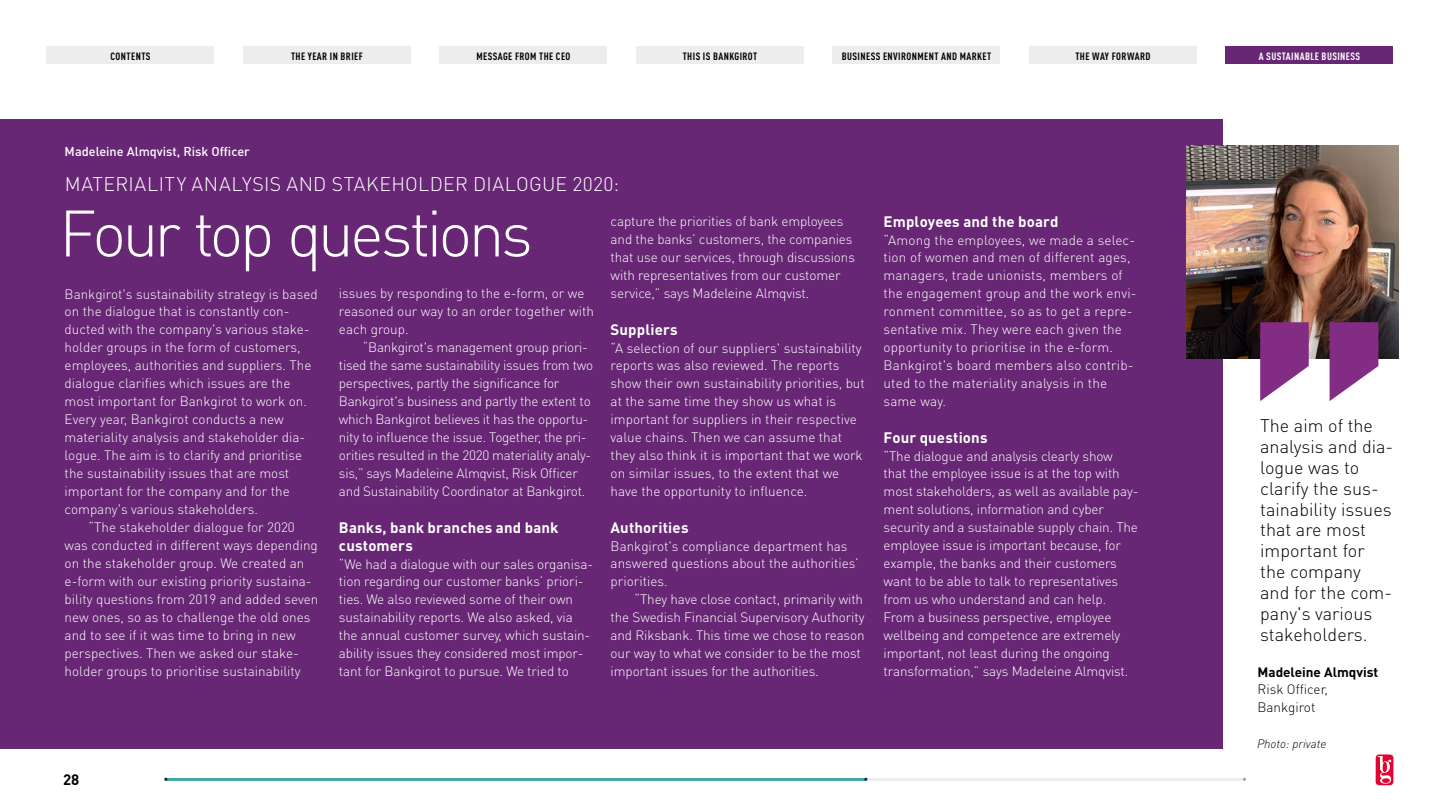
<style>
.page{position:relative;width:1440px;height:810px;background:#fff}
.page>*{position:absolute;margin:0;border:0;box-sizing:border-box;transform-origin:0 0}
.t1{font:300 64.5px "DIN Pro";letter-spacing:-.06em;color:#fff}
.t2{font:300 19.5px "DIN Pro";letter-spacing:.02em;color:#fff}
.t3{font:300 18px/20.9px "DIN Pro";color:#000}
.t4{font:700 15px/18px "DIN Pro";letter-spacing:.01em;color:#fff}
.t5{font:700 15px "DIN Pro";color:#000}
.t6{font:300 13.5px/18px "DIN Pro";letter-spacing:-.01em;color:#fff}
.t7{font:300 13.5px/18px "DIN Pro";letter-spacing:.01em;color:#fff}
.t8{font:300 13.5px/18px "DIN Pro";color:#000}
.t9{font:700 13.5px "DIN Pro";color:#000}
.t10{font:500 12.75px "DIN Pro";color:#fff}
.t11{font:italic 300 12px "DIN Pro";color:#000}
.t12{font:700 condensed 10.5px "DIN Pro";letter-spacing:.04em;color:#000}
.t13{font:700 condensed 10.5px "DIN Pro";letter-spacing:.04em;color:#fff}
</style>
<div class="page">
<hr style="left:166px;top:778px;width:1079px;height:3px;background:#ededed">
<div style="left:1376px;top:755px;width:17px;height:30px;background:#e40230;border-radius:4px"></div>
<svg style="left:1378px;top:756px;width:13px;height:28px"></svg>
<div style="left:1226px;top:46px;width:168px;height:18px;background:#682775"></div>
<div style="left:243px;top:46px;width:168px;height:18px;background:#ededed"></div>
<div style="left:46px;top:46px;width:168px;height:18px;background:#ededed"></div>
<div style="left:636px;top:46px;width:168px;height:18px;background:#ededed"></div>
<div style="left:832px;top:46px;width:168px;height:18px;background:#ededed"></div>
<div style="left:1029px;top:46px;width:168px;height:18px;background:#ededed"></div>
<div style="left:440px;top:46px;width:168px;height:18px;background:#ededed"></div>
<div style="left:0;top:119px;width:1222px;height:629px;background:#682775"></div>
<img style="left:1186px;top:146px;width:213px;height:212px">
<svg style="left:1260px;top:322px;width:118px;height:79px"></svg>
<hr style="left:166px;top:778px;width:700px;height:3px;background:#44aaa4">
<p class="t12" style="left:110px;top:48px;width:42px">CONTENTS</p>
<p class="t12" style="left:291px;top:48px;width:73px">THE YEAR IN BRIEF</p>
<p class="t12" style="left:476px;top:48px;width:96px">MESSAGE FROM THE CEO</p>
<p class="t12" style="left:683px;top:48px;width:76px">THIS IS BANKGIROT</p>
<p class="t12" style="left:842px;top:48px;width:151px">BUSINESS ENVIRONMENT AND MARKET</p>
<p class="t12" style="left:1075px;top:48px;width:77px">THE WAY FORWARD</p>
<p class="t13" style="left:1259px;top:48px;width:103px">A SUSTAINABLE BUSINESS</p>
<p class="t10" style="left:65px;top:143px;width:187px">Madeleine Almqvist, Risk Officer</p>
<h2 class="t2" style="left:65px;top:170px;width:556px">MATERIALITY ANALYSIS AND STAKEHOLDER DIALOGUE 2020:</h2>
<h1 class="t1" style="left:59px;top:189px;width:475px">Four top questions</h1>
<p class="t6" style="left:65px;top:284px;width:255px">Bankgirot's sustainability strategy is based</p>
<p class="t6" style="left:65px;top:302px;width:226px">on the dialogue that is constantly con-</p>
<p class="t6" style="left:65px;top:320px;width:247px">ducted with the company's various stake-</p>
<p class="t6" style="left:65px;top:338px;width:238px">holder groups in the form of customers,</p>
<p class="t6" style="left:65px;top:356px;width:248px">employees, authorities and suppliers. The</p>
<p class="t6" style="left:65px;top:374px;width:227px">dialogue clarifies which issues are the</p>
<p class="t6" style="left:65px;top:392px;width:244px">most important for Bankgirot to work on.</p>
<p class="t6" style="left:65px;top:410px;width:221px">Every year, Bankgirot conducts a new</p>
<p class="t6" style="left:65px;top:428px;width:242px">materiality analysis and stakeholder dia-</p>
<p class="t6" style="left:65px;top:446px;width:239px">logue. The aim is to clarify and prioritise</p>
<p class="t6" style="left:65px;top:464px;width:226px">the sustainability issues that are most</p>
<p class="t6" style="left:65px;top:482px;width:227px">important for the company and for the</p>
<p class="t6" style="left:65px;top:500px;width:195px">company's various stakeholders.</p>
<p class="t6" style="left:89px;top:518px;width:208px">“The stakeholder dialogue for 2020</p>
<p class="t6" style="left:65px;top:536px;width:255px">was conducted in different ways depending</p>
<p class="t6" style="left:65px;top:554px;width:241px">on the stakeholder group. We created an</p>
<p class="t6" style="left:65px;top:572px;width:249px">e-form with our existing priority sustaina-</p>
<p class="t6" style="left:65px;top:590px;width:255px">bility questions from 2019 and added seven</p>
<p class="t6" style="left:65px;top:608px;width:247px">new ones, so as to challenge the old ones</p>
<p class="t6" style="left:65px;top:626px;width:233px">and to see if it was time to bring in new</p>
<p class="t6" style="left:65px;top:644px;width:236px">perspectives. Then we asked our stake-</p>
<p class="t6" style="left:65px;top:662px;width:238px">holder groups to prioritise sustainability</p>
<p class="t6" style="left:339px;top:284px;width:256px">issues by responding to the e-form, or we reasoned our way to an order together with each group.</p>
<p class="t6" style="left:339px;top:338px;width:256px;text-indent:24px">“Bankgirot's management group priori&shy;tised the same sustainability issues from two perspectives, partly the significance for Bankgirot's business and partly the extent to which Bankgirot believes it has the opportu&shy;nity to influence the issue. Together, the pri&shy;orities resulted in the 2020 materiality analy&shy;sis,” says Madeleine Almqvist, Risk Officer and Sustainability Coordinator at Bankgirot.</p>
<p class="t4" style="left:339px;top:517px;width:221px">Banks, bank branches and bank customers</p>
<p class="t6" style="left:339px;top:554px;width:256px">“We had a dialogue with our sales organisa&shy;tion regarding our customer banks’ priori&shy;ties. We also reviewed some of their own sustainability reports. We also asked, via the annual customer survey, which sustain&shy;ability issues they considered most impor&shy;tant for Bankgirot to pursue. We tried to</p>
<p class="t6" style="left:611px;top:212px;width:246px">capture the priorities of bank employees and the banks’ customers, the companies that use our services, through discussions with representatives from our customer service,” says Madeleine Almqvist.</p>
<p class="t4" style="left:611px;top:319px;width:69px">Suppliers</p>
<p class="t6" style="left:611px;top:338px;width:256px">“A selection of our suppliers' sustainability reports was also reviewed. The reports show their own sustainability priorities, but at the same time they show us what is important for suppliers in their respective value chains. Then we can assume that they also think it is important that we work on similar issues, to the extent that we have the opportunity to influence.</p>
<p class="t4" style="left:611px;top:517px;width:79px">Authorities</p>
<p class="t6" style="left:611px;top:536px;width:250px">Bankgirot's compliance department has answered questions about the authorities’ priorities.</p>
<p class="t6" style="left:611px;top:590px;width:256px;text-indent:24px">“They have close contact, primarily with the Swedish Financial Supervisory Authority and Riksbank. This time we chose to reason our way to what we consider to be the most important issues for the authorities.</p>
<p class="t4" style="left:884px;top:211px;width:177px">Employees and the board</p>
<p class="t7" style="left:884px;top:230px;width:254px">“Among the employees, we made a selec&shy;tion of women and men of different ages, managers, trade unionists, members of the engagement group and the work envi&shy;ronment committee, so as to get a repre&shy;sentative mix. They were each given the opportunity to prioritise in the e-form.<br>Bankgirot's board members also contrib&shy;uted to the materiality analysis in the same way.</p>
<p class="t4" style="left:884px;top:427px;width:105px">Four questions</p>
<p class="t6" style="left:884px;top:446px;width:256px">“The dialogue and analysis clearly show that the employee issue is at the top with most stakeholders, as well as available pay&shy;ment solutions, information and cyber security and a sustainable supply chain. The employee issue is important because, for example, the banks and their customers want to be able to talk to representatives from us who understand and can help.<br>From a business perspective, employee wellbeing and competence are extremely important, not least during the ongoing transformation,” says Madeleine Almqvist.</p>
<p class="t5" style="left:63px;top:769px;width:18px">28</p>
<h3 class="t3" style="left:1260px;top:414px;width:135px">The aim of the analysis and dia&shy;logue was to clarify the sus&shy;tainability issues that are most important for the company and for the com&shy;pany's various stakeholders.</h3>
<p class="t9" style="left:1258px;top:662px;width:122px">Madeleine Almqvist</p>
<p class="t8" style="left:1258px;top:680px;width:72px">Risk Officer,<br>Bankgirot</p>
<p class="t11" style="left:1257px;top:736px;width:71px">Photo: private</p>
</div>
